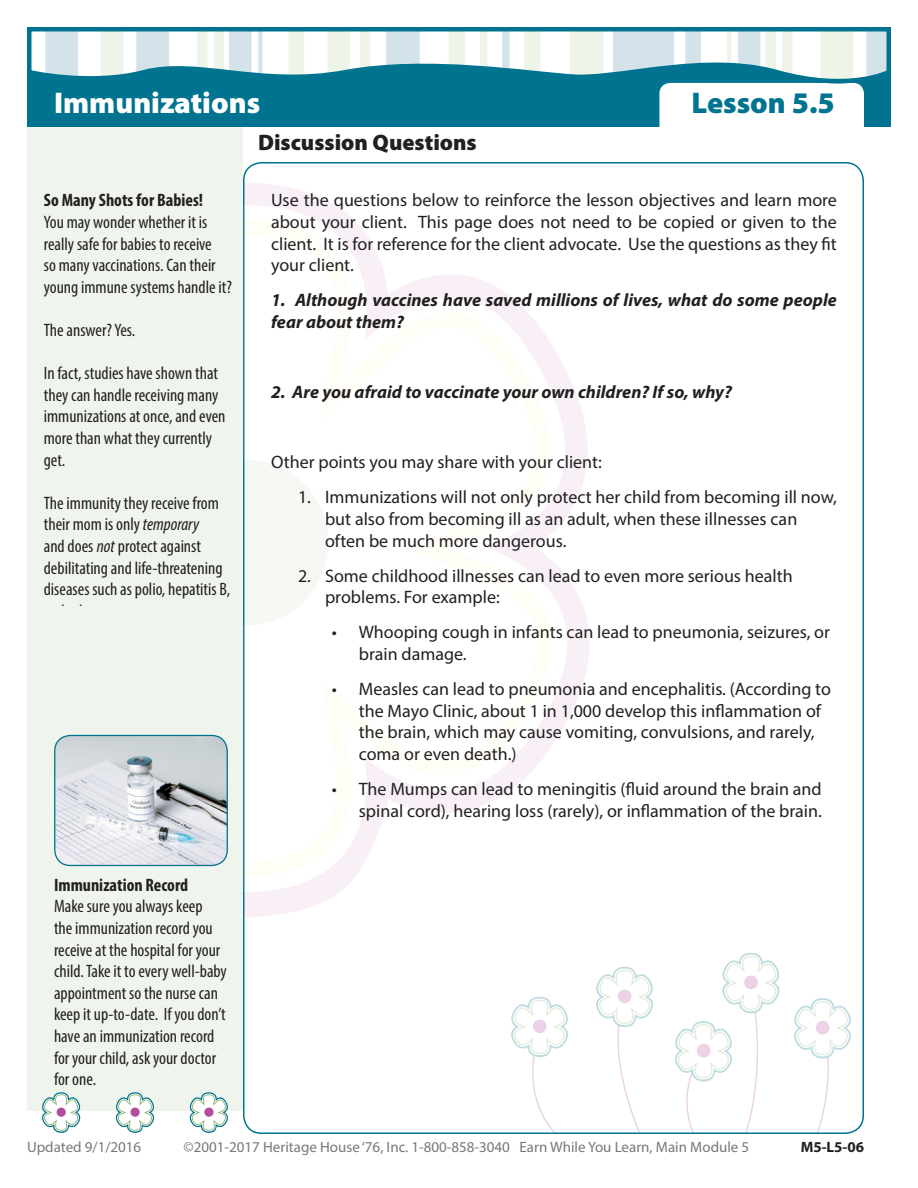
<style>
.page{position:relative;width:918px;height:1188px;background:#fff}
.page>*{position:absolute;margin:0;border:0;box-sizing:border-box;transform-origin:0 0}
.t1{font:900 30px "Myriad Pro";color:#fff}
.t2{font:900 30px "Myriad Pro";color:#007390}
.Page_Heading_-_Small{font:900 22.5px "Myriad Pro";color:#231f20}
.Regular_Text_Tabbed{font:18px/21.6px "Myriad Pro";color:#231f20}
.Left_Text{font:condensed 18px/21.6px "Myriad Pro";color:#231f20}
.Regular_Text_Tabbed-2{font:italic 700 18px/21.6px "Myriad Pro";color:#231f20}
.Left_Text-2{font:700 condensed 18px "Myriad Pro";color:#231f20}
.t3{font:15px "Myriad Pro";color:#76787b}
.t4{font:700 15px "Myriad Pro";color:#231f20}
.s1{font-style:italic}
</style>
<div class="page">
<svg style="left:243px;top:183px;width:96px;height:735px;fill:#f9f0f7"></svg>
<svg style="left:243px;top:205px;width:347px;height:687px"></svg>
<svg style="left:243px;top:220px;width:309px;height:657px"></svg>
<svg style="left:243px;top:236px;width:298px;height:626px"></svg>
<div style="left:162px;top:460px;width:166px;height:166px;background:#f5f8f3;border-radius:50%"></div>
<div style="left:27px;top:100px;width:216px;height:1011px;background:#eff5ec"></div>
<div style="left:27px;top:27px;width:864px;height:99px;background:#007390"></div>
<svg style="left:42px;top:1092px;width:39px;height:41px"></svg>
<div style="left:57px;top:1108px;width:9px;height:9px;background:#b34c9d;border-radius:50%"></div>
<div style="left:659px;top:83px;width:205px;height:57px;background:#fff;border-radius:11px"></div>
<svg style="left:115px;top:1092px;width:40px;height:41px"></svg>
<div style="left:130px;top:1108px;width:10px;height:9px;background:#b34c9d;border-radius:50%"></div>
<svg style="left:189px;top:1092px;width:39px;height:41px"></svg>
<div style="left:204px;top:1108px;width:10px;height:9px;background:#b34c9d;border-radius:50%"></div>
<svg style="left:675px;top:953px;width:105px;height:181px"></svg>
<div style="left:697px;top:1044px;width:13px;height:14px;background:#ecd2e6;border-radius:50%"></div>
<svg style="left:596px;top:967px;width:57px;height:167px"></svg>
<div style="left:618px;top:989px;width:14px;height:14px;background:#ecd2e6;border-radius:50%"></div>
<svg style="left:511px;top:997px;width:57px;height:137px"></svg>
<div style="left:533px;top:1019px;width:14px;height:14px;background:#ecd2e6;border-radius:50%"></div>
<svg style="left:794px;top:998px;width:70px;height:136px"></svg>
<svg style="left:31px;top:31px;width:856px;height:67px"></svg>
<img style="left:55px;top:735px;width:172px;height:130px">
<div style="left:54px;top:735px;width:174px;height:131px;border:1px solid #007390;border-radius:16px"></div>
<h1 class="t1" style="left:54px;top:86px;width:208px">Immunizations</h1>
<h1 class="t2" style="left:691px;top:86px;width:145px">Lesson 5.5</h1>
<p class="Left_Text-2" style="left:44px;top:189px;width:161px">So Many Shots for Babies!</p>
<p class="Left_Text" style="left:44px;top:211px;width:190px">You may wonder whether it is really safe for babies to receive<br>so many vaccinations. Can their young immune systems handle it?</p>
<p class="Left_Text" style="left:44px;top:319px;width:93px">The answer? Yes.</p>
<p class="Left_Text" style="left:44px;top:362px;width:183px">In fact, studies have shown that they can handle receiving many immunizations at once, and even more than what they currently get.</p>
<p class="Left_Text" style="left:44px;top:492px;width:188px">The immunity they receive from their mom is only <span class="s1">temporary<br></span>and does <span class="s1">not</span> protect against debilitating and life-threatening diseases such as polio, hepatitis B,</p>
<p class="Left_Text-2" style="left:54px;top:874px;width:136px">Immunization Record</p>
<p class="Left_Text" style="left:54px;top:895px;width:174px">Make sure you always keep<br>the immunization record you receive at the hospital for your child. Take it to every well-baby appointment so the nurse can keep it up-to-date. If you don’t have an immunization record for your child, ask your doctor for one.</p>
<p class="Page_Heading_-_Small" style="left:258px;top:129px;width:220px">Discussion Questions</p>
<p class="Regular_Text_Tabbed" style="left:271px;top:189px;width:567px;text-align:justify">Use the questions below to reinforce the lesson objectives and learn more about your client. This page does not need to be copied or given to the client. It is for reference for the client advocate. Use the questions as they fit your client.</p>
<p class="Regular_Text_Tabbed-2" style="left:271px;top:289px;width:567px">1. Although vaccines have saved millions of lives, what do some people fear about them?</p>
<p class="Regular_Text_Tabbed-2" style="left:271px;top:381px;width:463px">2. Are you afraid to vaccinate your own children? If so, why?</p>
<p class="Regular_Text_Tabbed" style="left:271px;top:451px;width:332px">Other points you may share with your client:</p>
<p class="Regular_Text_Tabbed" style="left:325px;top:486px;width:513px;text-indent:-27px">1. Immunizations will not only protect her child from becoming ill now, but also from becoming ill as an adult, when these illnesses can often be much more dangerous.</p>
<p class="Regular_Text_Tabbed" style="left:325px;top:565px;width:469px;text-indent:-27px">2. Some childhood illnesses can lead to even more serious health problems. For example:</p>
<p class="Regular_Text_Tabbed" style="left:359px;top:621px;width:473px;text-indent:-27px">• Whooping cough in infants can lead to pneumonia, seizures, or brain damage.</p>
<p class="Regular_Text_Tabbed" style="left:359px;top:678px;width:474px;text-indent:-27px">• Measles can lead to pneumonia and encephalitis. (According to the Mayo Clinic, about 1 in 1,000 develop this inflammation of the brain, which may cause vomiting, convulsions, and rarely, coma or even death.)</p>
<p class="Regular_Text_Tabbed" style="left:332px;top:778px;width:492px;text-align:right">• The Mumps can lead to meningitis (fluid around the brain and spinal cord), hearing loss (rarely), or inflammation of the brain.</p>
<p class="t3" style="left:27px;top:1138px;width:116px">Updated 9/1/2016</p>
<p class="t3" style="left:184px;top:1138px;width:567px">©2001-2017 Heritage House ‘76, Inc. 1-800-858-3040 Earn While You Learn, Main Module 5</p>
<p class="t4" style="left:801px;top:1137px;width:65px">M5-L5-06</p>
</div>
